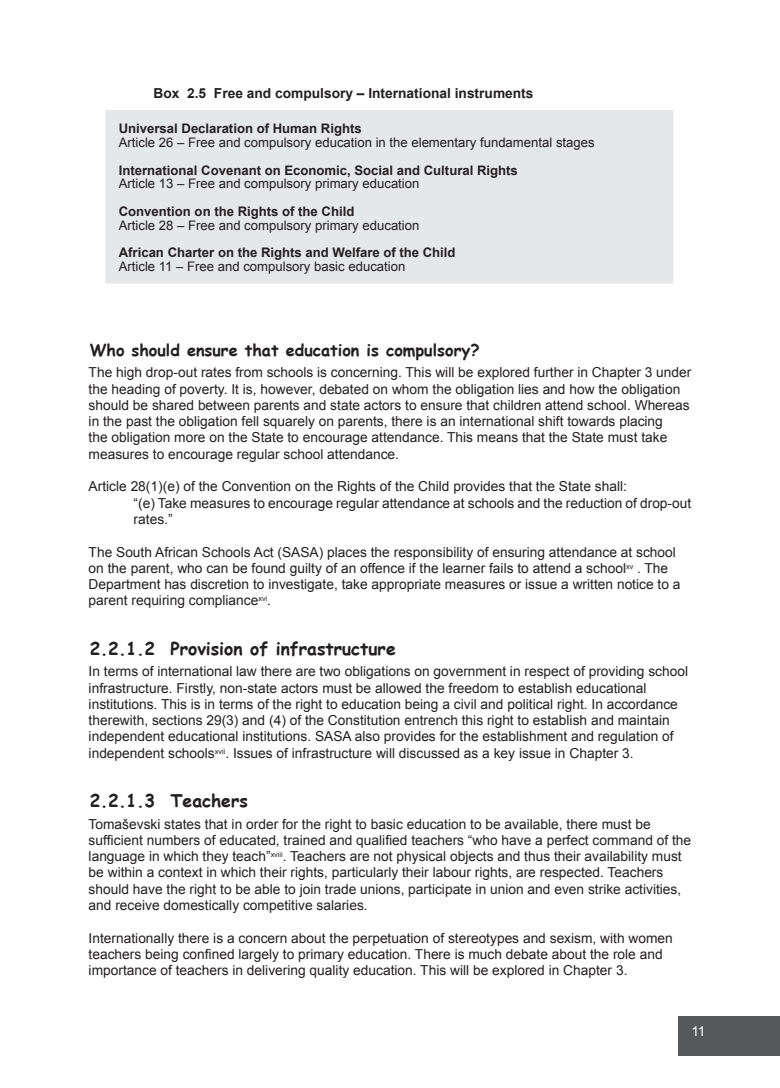
<style>
.page{position:relative;width:780px;height:1088px;background:#fff}
.page>*{position:absolute;margin:0;border:0;box-sizing:border-box;transform-origin:0 0}
.t1{font:700 17.5px "Comic Sans MS";color:#231f20}
.t2{font:700 16.25px "Comic Sans MS";color:#231f20}
.t3{font:13.75px/16.2px "Arial";color:#231f20}
.t4{font:700 13.75px "Arial";color:#231f20}
.t5{font:13.75px "Arial";color:#fff}
.t6{font:13.12px "Arial";color:#231f20}
.t7{font:700 13.12px "Arial";color:#231f20}
</style>
<div class="page">
<div style="left:678px;top:1016px;width:102px;height:39px;background:#57585a"></div>
<div style="left:107px;top:111px;width:565px;height:171px;background:#e6e7e9"></div>
<div style="left:105px;top:110px;width:568px;height:173px;border:2px solid #e6e7e9"></div>
<p class="t4" style="left:153px;top:84px;width:381px">Box 2.5 Free and compulsory – International instruments</p>
<p class="t7" style="left:119px;top:120px;width:244px">Universal Declaration of Human Rights</p>
<p class="t6" style="left:119px;top:134px;width:477px">Article 26 – Free and compulsory education in the elementary fundamental stages</p>
<p class="t7" style="left:119px;top:161px;width:400px">International Covenant on Economic, Social and Cultural Rights</p>
<p class="t6" style="left:119px;top:175px;width:302px">Article 13 – Free and compulsory primary education</p>
<p class="t7" style="left:119px;top:203px;width:237px">Convention on the Rights of the Child</p>
<p class="t6" style="left:119px;top:216px;width:302px">Article 28 – Free and compulsory primary education</p>
<p class="t7" style="left:119px;top:244px;width:338px">African Charter on the Rights and Welfare of the Child</p>
<p class="t6" style="left:119px;top:258px;width:288px">Article 11 – Free and compulsory basic education</p>
<p class="t2" style="left:90px;top:338px;width:391px">Who should ensure that education is compulsory?</p>
<p class="t3" style="left:89px;top:365px;width:604px">The high drop-out rates from schools is concerning. This will be explored further in Chapter 3 under the heading of poverty. It is, however, debated on whom the obligation lies and how the obligation should be shared between parents and state actors to ensure that children attend school. Whereas in the past the obligation fell squarely on parents, there is an international shift towards placing<br>the obligation more on the State to encourage attendance. This means that the State must take measures to encourage regular school attendance.</p>
<p class="t3" style="left:134px;top:479px;width:559px;text-indent:-45px">Article 28(1)(e) of the Convention on the Rights of the Child provides that the State shall:<br>“(e) Take measures to encourage regular attendance at schools and the reduction of drop-out rates.”</p>
<p class="t3" style="left:89px;top:544px;width:593px">The South African Schools Act (SASA) places the responsibility of ensuring attendance at school on the parent, who can be found guilty of an offence if the learner fails to attend a school<sup>xv</sup> . The Department has discretion to investigate, take appropriate measures or issue a written notice to a parent requiring compliance<sup>xvi</sup>.</p>
<p class="t1" style="left:90px;top:635px;width:307px">2.2.1.2 Provision of infrastructure</p>
<p class="t3" style="left:89px;top:664px;width:601px">In terms of international law there are two obligations on government in respect of providing school infrastructure. Firstly, non-state actors must be allowed the freedom to establish educational institutions. This is in terms of the right to education being a civil and political right. In accordance therewith, sections 29(3) and (4) of the Constitution entrench this right to establish and maintain independent educational institutions. SASA also provides for the establishment and regulation of independent schools<sup>xvii</sup>. Issues of infrastructure will discussed as a key issue in Chapter 3.</p>
<p class="t1" style="left:90px;top:788px;width:160px">2.2.1.3 Teachers</p>
<p class="t3" style="left:89px;top:816px;width:604px">Tomaševski states that in order for the right to basic education to be available, there must be sufficient numbers of educated, trained and qualified teachers “who have a perfect command of the language in which they teach”<sup>xviii</sup>. Teachers are not physical objects and thus their availability must be within a context in which their rights, particularly their labour rights, are respected. Teachers should have the right to be able to join trade unions, participate in union and even strike activities, and receive domestically competitive salaries.</p>
<p class="t3" style="left:89px;top:930px;width:585px">Internationally there is a concern about the perpetuation of stereotypes and sexism, with women teachers being confined largely to primary education. There is much debate about the role and importance of teachers in delivering quality education. This will be explored in Chapter 3.</p>
<p class="t5" style="left:691px;top:1022px;width:16px">11</p>
</div>
